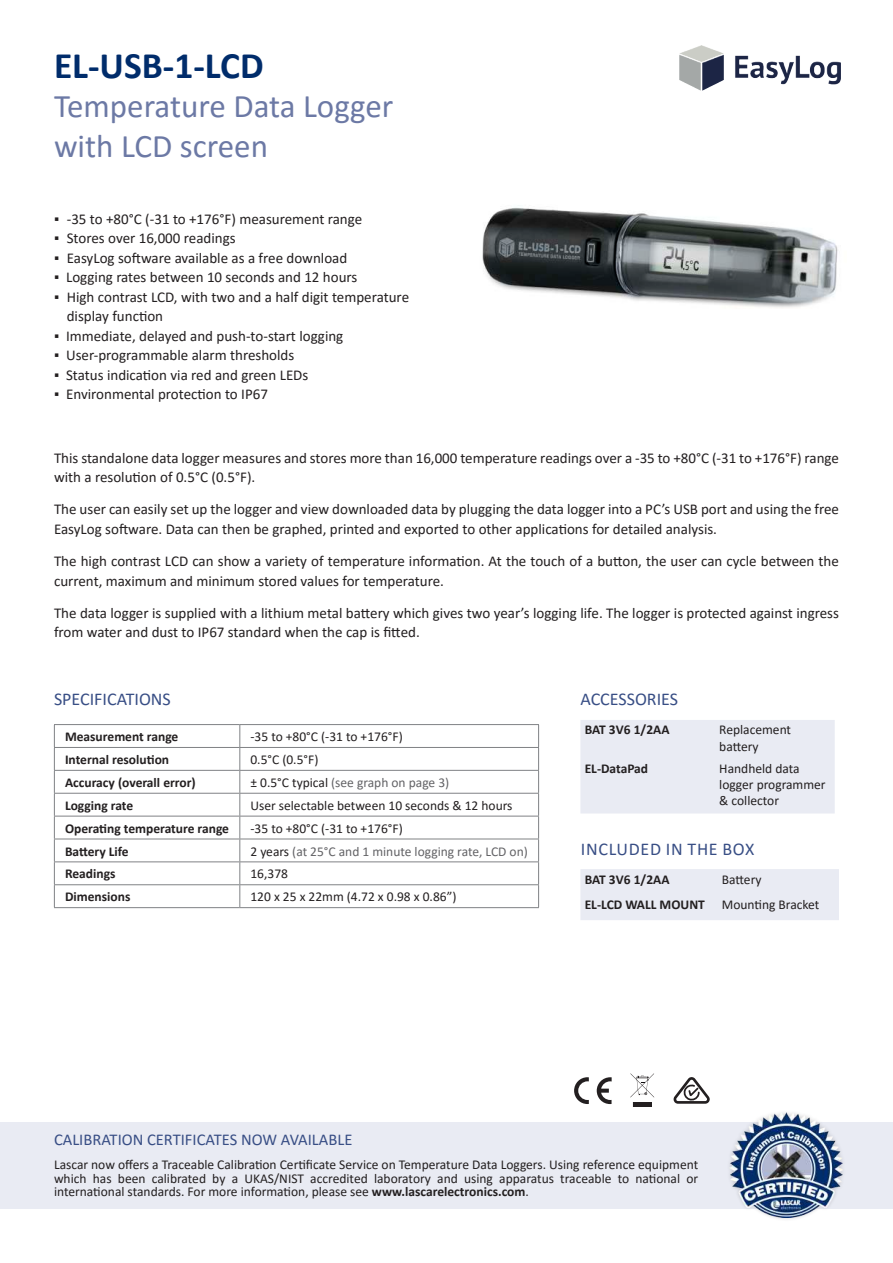
<style>
.page{position:relative;width:893px;height:1263px;background:#fff}
.page>*{position:absolute;margin:0;border:0;box-sizing:border-box;transform-origin:0 0}
.t1{font:700 37.5px "Calibri";color:#002c6b}
.t2{font:33px/39.6px "Calibri";color:#6c79a5}
.t3{font:18px "Calibri";color:#384e85}
.t4{font:18px "Calibri";letter-spacing:.04em;color:#384e85}
.t5{font:16.5px "Calibri";color:#384e85}
.t6{font:15px/19.5px "Calibri";color:#231f20}
.t7{font:13.5px/16.2px "Calibri";color:#231f20}
.t8{font:700 13.5px "Calibri";color:#231f20}
.t9{font:13.5px "Calibri";color:#636366}
.s1{color:#231f20}
.s2{font-weight:700}
</style>
<div class="page">
<img style="left:679px;top:45px;width:161px;height:46px">
<img style="left:482px;top:207px;width:356px;height:101px">
<hr style="left:54px;top:724px;width:186px;height:1px;background:#808285">
<hr style="left:240px;top:724px;width:299px;height:1px;background:#808285">
<hr style="left:54px;top:747px;width:186px;height:1px;background:#808285">
<hr style="left:54px;top:770px;width:186px;height:1px;background:#808285">
<hr style="left:54px;top:793px;width:186px;height:1px;background:#808285">
<hr style="left:240px;top:747px;width:299px;height:1px;background:#808285">
<hr style="left:240px;top:770px;width:299px;height:1px;background:#808285">
<hr style="left:240px;top:793px;width:299px;height:1px;background:#808285">
<hr style="left:54px;top:816px;width:186px;height:1px;background:#808285">
<hr style="left:240px;top:816px;width:299px;height:1px;background:#808285">
<hr style="left:54px;top:839px;width:186px;height:1px;background:#808285">
<svg style="left:54px;top:725px;width:1px;height:182px"></svg>
<hr style="left:240px;top:839px;width:299px;height:1px;background:#808285">
<svg style="left:239px;top:725px;width:1px;height:182px"></svg>
<svg style="left:538px;top:725px;width:1px;height:182px"></svg>
<hr style="left:54px;top:861px;width:186px;height:1px;background:#808285">
<hr style="left:54px;top:884px;width:186px;height:1px;background:#808285">
<hr style="left:54px;top:907px;width:186px;height:1px;background:#808285">
<hr style="left:240px;top:861px;width:299px;height:1px;background:#808285">
<hr style="left:240px;top:884px;width:299px;height:1px;background:#808285">
<hr style="left:240px;top:907px;width:299px;height:1px;background:#808285">
<div style="left:0;top:1122px;width:893px;height:87px;background:#e9ebf3"></div>
<div style="left:726px;top:1109px;width:120px;height:112px;background:#231f20;opacity:.25"></div>
<img style="left:730px;top:1112px;width:112px;height:105px">
<svg style="left:597px;top:1077px;width:15px;height:27px"></svg>
<svg style="left:574px;top:1077px;width:15px;height:27px"></svg>
<svg style="left:630px;top:1073px;width:24px;height:34px"></svg>
<svg style="left:673px;top:1077px;width:37px;height:27px"></svg>
<div style="left:580px;top:720px;width:255px;height:93px;background:#e9ebf3"></div>
<div style="left:580px;top:869px;width:259px;height:51px;background:#e9ebf3"></div>
<h1 class="t1" style="left:54px;top:39px;width:211px">EL-USB-1-LCD</h1>
<h2 class="t2" style="left:54px;top:86px;width:341px">Temperature Data Logger with LCD screen</h2>
<p class="t6" style="left:54px;top:208px;width:310px">▪ -35 to +80°C (-31 to +176°F) measurement range</p>
<p class="t6" style="left:54px;top:228px;width:183px">▪ Stores over 16,000 readings</p>
<p class="t6" style="left:54px;top:247px;width:295px">▪ EasyLog software available as a free download</p>
<p class="t6" style="left:54px;top:267px;width:305px">▪ Logging rates between 10 seconds and 12 hours</p>
<p class="t6" style="left:67px;top:286px;width:344px;text-indent:-13px">▪ High contrast LCD, with two and a half digit temperature display function</p>
<p class="t6" style="left:54px;top:325px;width:291px">▪ Immediate, delayed and push-to-start logging</p>
<p class="t6" style="left:54px;top:345px;width:242px">▪ User-programmable alarm thresholds</p>
<p class="t6" style="left:54px;top:364px;width:256px">▪ Status indication via red and green LEDs</p>
<p class="t6" style="left:54px;top:384px;width:215px">▪ Environmental protection to IP67</p>
<p class="t6" style="left:54px;top:447px;width:786px">This standalone data logger measures and stores more than 16,000 temperature readings over a -35 to +80°C (-31 to +176°F) range with a resolution of 0.5°C (0.5°F).</p>
<p class="t6" style="left:54px;top:499px;width:786px">The user can easily set up the logger and view downloaded data by plugging the data logger into a PC’s USB port and using the free<br>EasyLog software. Data can then be graphed, printed and exported to other applications for detailed analysis.</p>
<p class="t6" style="left:54px;top:551px;width:786px">The high contrast LCD can show a variety of temperature information. At the touch of a button, the user can cycle between the current, maximum and minimum stored values for temperature.</p>
<p class="t6" style="left:54px;top:603px;width:786px">The data logger is supplied with a lithium metal battery which gives two year’s logging life. The logger is protected against ingress from water and dust to IP67 standard when the cap is fitted.</p>
<p class="t3" style="left:54px;top:687px;width:118px">SPECIFICATIONS</p>
<p class="t8" style="left:65px;top:727px;width:115px">Measurement range</p>
<p class="t7" style="left:250px;top:728px;width:154px">-35 to +80°C (-31 to +176°F)</p>
<p class="t8" style="left:65px;top:750px;width:106px">Internal resolution</p>
<p class="t7" style="left:250px;top:751px;width:69px">0.5°C (0.5°F)</p>
<p class="t8" style="left:65px;top:773px;width:132px">Accuracy (overall error)</p>
<p class="t9" style="left:250px;top:773px;width:200px"><span class="s1">± 0.5°C typical</span> (see graph on page 3)</p>
<p class="t8" style="left:65px;top:796px;width:70px">Logging rate</p>
<p class="t7" style="left:250px;top:797px;width:264px">User selectable between 10 seconds &amp; 12 hours</p>
<p class="t8" style="left:65px;top:818px;width:166px">Operating temperature range</p>
<p class="t7" style="left:250px;top:820px;width:154px">-35 to +80°C (-31 to +176°F)</p>
<p class="t8" style="left:65px;top:841px;width:65px">Battery Life</p>
<p class="t9" style="left:250px;top:842px;width:279px"><span class="s1">2 years</span> (at 25°C and 1 minute logging rate, LCD on)</p>
<p class="t8" style="left:65px;top:864px;width:52px">Readings</p>
<p class="t7" style="left:250px;top:865px;width:39px">16,378</p>
<p class="t8" style="left:65px;top:887px;width:67px">Dimensions</p>
<p class="t7" style="left:250px;top:888px;width:207px">120 x 25 x 22mm (4.72 x 0.98 x 0.86”)</p>
<p class="t3" style="left:580px;top:687px;width:99px">ACCESSORIES</p>
<p class="t8" style="left:585px;top:720px;width:86px">BAT 3V6 1/2AA</p>
<p class="t7" style="left:719px;top:721px;width:73px">Replacement battery</p>
<p class="t8" style="left:585px;top:758px;width:65px">EL-DataPad</p>
<p class="t7" style="left:719px;top:760px;width:108px">Handheld data logger programmer &amp; collector</p>
<p class="t4" style="left:581px;top:836px;width:175px">INCLUDED IN THE BOX</p>
<p class="t8" style="left:585px;top:869px;width:86px">BAT 3V6 1/2AA</p>
<p class="t7" style="left:585px;top:866px;width:236px;line-height:25.5px;text-indent:137px">Battery<br><span class="s2">EL-LCD WALL MOUNT</span> Mounting Bracket</p>
<p class="t5" style="left:54px;top:1128px;width:300px">CALIBRATION CERTIFICATES NOW AVAILABLE</p>
<p class="t7" style="left:54px;top:1157px;width:646px;line-height:13.5px;text-align:justify">Lascar now offers a Traceable Calibration Certificate Service on Temperature Data Loggers. Using reference equipment which has been calibrated by a UKAS/NIST accredited laboratory and using apparatus traceable to national or international standards. For more information, please see <span class="s2">www.lascarelectronics.com</span>.</p>
</div>
